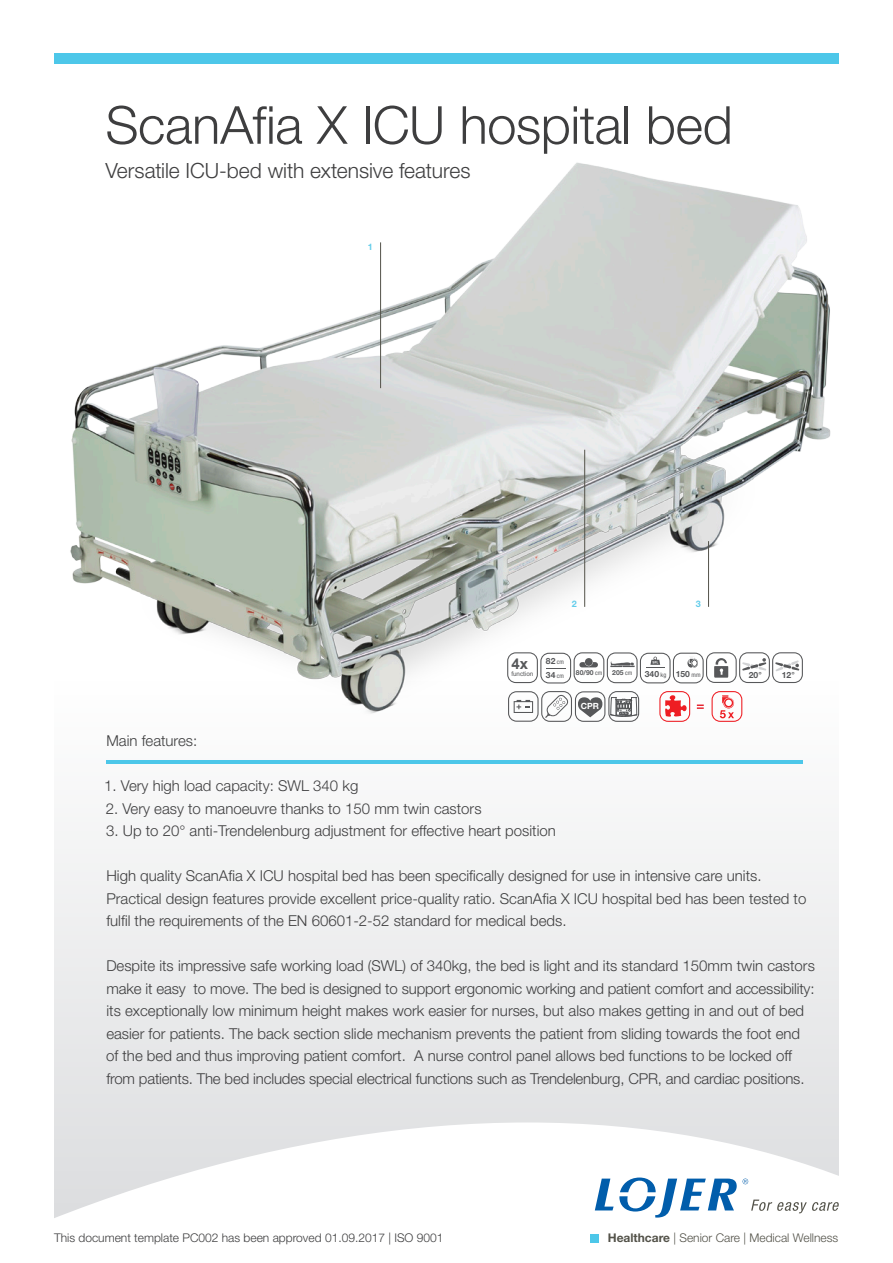
<style>
.page{position:relative;width:893px;height:1263px;background:#fff}
.page>*{position:absolute;margin:0;border:0;box-sizing:border-box;transform-origin:0 0}
.Pääotsikko{font:300 52.5px "Helvetica Neue LT Std";letter-spacing:-.01em;color:#3e3e3f}
.Pääotsikko-2{font:300 21px "Helvetica Neue LT Std";letter-spacing:-.005em;color:#3e3e3f}
.Taulukkoleipäteksti{font:300 15px "Helvetica Neue LT Std";color:#3e3e3f}
.t1{font:700 15px "Arial";color:#57585a}
.Taulukkoleipäteksti-2{font:300 12px "Helvetica Neue LT Std";color:#3e3e3f}
.Taulukkoleipäteksti-3{font:300 12px "Helvetica Neue LT Std";color:#535249}
.Leipäteksti__tasapal{font:700 9px "Helvetica Neue LT Std";color:#62ccea}
.Ominaisuudet_vasen{font:700 8.55px "Helvetica Neue LT Std";color:#57585a}
.Ominaisuudet_vasen-2{font:700 8.55px "Helvetica Neue LT Std";color:#fff}
.Ominaisuudet_vasen-3{font:700 6.75px "Helvetica Neue LT Std";color:#57585a}
.t2{font:6.3px "Arial";color:#57585a}
.s1{font-weight:400;font-stretch:condensed;font-size:6.3px}
.s2{font-weight:700}
</style>
<div class="page">
<svg style="left:54px;top:760px;width:785px;height:483px;fill:#eff0f1"></svg>
<div style="left:54px;top:53px;width:785px;height:11px;background:#4dc7e9"></div>
<svg style="left:751px;top:1199px;width:88px;height:14px"></svg>
<svg style="left:595px;top:1177px;width:142px;height:40px"></svg>
<svg style="left:743px;top:1178px;width:5px;height:6px"></svg>
<div style="left:590px;top:1234px;width:8px;height:8px;background:#4dc7e9"></div>
<hr style="left:107px;top:760px;width:696px;height:3px;background:#4dc7e9">
<img style="left:70px;top:162px;width:761px;height:554px">
<svg style="left:697px;top:704px;width:7px;height:5px"></svg>
<svg style="left:659px;top:691px;width:31px;height:31px"></svg>
<svg style="left:507px;top:652px;width:296px;height:31px"></svg>
<svg style="left:712px;top:691px;width:30px;height:31px"></svg>
<svg style="left:508px;top:691px;width:131px;height:31px"></svg>
<hr style="left:380px;top:242px;width:1px;height:146px;background:#535249">
<hr style="left:584px;top:450px;width:1px;height:157px;background:#535249">
<hr style="left:708px;top:541px;width:1px;height:66px;background:#535249">
<p class="Pääotsikko" style="left:105px;top:93px;width:629px">ScanAfia X ICU hospital bed</p>
<p class="Pääotsikko-2" style="left:105px;top:158px;width:367px">Versatile ICU-bed with extensive features</p>
<p class="Leipäteksti__tasapal" style="left:368px;top:241px;width:7px">1</p>
<p class="Leipäteksti__tasapal" style="left:572px;top:598px;width:7px">2</p>
<p class="Leipäteksti__tasapal" style="left:696px;top:598px;width:7px">3</p>
<p class="t1" style="left:511px;top:654px;width:18px">4x</p>
<p class="t2" style="left:511px;top:669px;width:23px">function</p>
<p class="Ominaisuudet_vasen" style="left:546px;top:656px;width:20px">82 <span class="s1">cm</span></p>
<p class="Ominaisuudet_vasen" style="left:546px;top:669px;width:20px">34 <span class="s1">cm</span></p>
<p class="Ominaisuudet_vasen" style="left:645px;top:668px;width:23px">340 <span class="s1">kg</span></p>
<p class="Ominaisuudet_vasen" style="left:676px;top:669px;width:26px">150 <span class="s1">mm</span></p>
<p class="Ominaisuudet_vasen" style="left:749px;top:669px;width:14px">20°</p>
<p class="Ominaisuudet_vasen" style="left:782px;top:669px;width:14px">12°</p>
<p class="Ominaisuudet_vasen-2" style="left:581px;top:700px;width:20px">CPR</p>
<p class="Ominaisuudet_vasen-3" style="left:576px;top:668px;width:28px">80/90 <span class="s1">cm</span></p>
<p class="Ominaisuudet_vasen-3" style="left:612px;top:669px;width:22px">205 <span class="s1">cm</span></p>
<p class="Taulukkoleipäteksti" style="left:106px;top:732px;width:92px">Main features:</p>
<p class="Taulukkoleipäteksti" style="left:104px;top:777px;width:256px">1. Very high load capacity: SWL 340 kg</p>
<p class="Taulukkoleipäteksti" style="left:106px;top:799px;width:377px">2. Very easy to manoeuvre thanks to 150 mm twin castors</p>
<p class="Taulukkoleipäteksti" style="left:106px;top:822px;width:451px">3. Up to 20° anti-Trendelenburg adjustment for effective heart position</p>
<p class="Taulukkoleipäteksti" style="left:106px;top:867px;width:657px">High quality ScanAfia X ICU hospital bed has been specifically designed for use in intensive care units.</p>
<p class="Taulukkoleipäteksti" style="left:106px;top:889px;width:701px">Practical design features provide excellent price-quality ratio. ScanAfia X ICU hospital bed has been tested to</p>
<p class="Taulukkoleipäteksti" style="left:106px;top:912px;width:462px">fulfil the requirements of the EN 60601-2-52 standard for medical beds.</p>
<p class="Taulukkoleipäteksti" style="left:106px;top:957px;width:710px">Despite its impressive safe working load (SWL) of 340kg, the bed is light and its standard 150mm twin castors</p>
<p class="Taulukkoleipäteksti" style="left:107px;top:979px;width:709px">make it easy to move. The bed is designed to support ergonomic working and patient comfort and accessibility:</p>
<p class="Taulukkoleipäteksti" style="left:107px;top:1002px;width:699px">its exceptionally low minimum height makes work easier for nurses, but also makes getting in and out of bed</p>
<p class="Taulukkoleipäteksti" style="left:106px;top:1024px;width:695px">easier for patients. The back section slide mechanism prevents the patient from sliding towards the foot end</p>
<p class="Taulukkoleipäteksti" style="left:106px;top:1047px;width:687px">of the bed and thus improving patient comfort. A nurse control panel allows bed functions to be locked off</p>
<p class="Taulukkoleipäteksti" style="left:106px;top:1069px;width:700px">from patients. The bed includes special electrical functions such as Trendelenburg, CPR, and cardiac positions.</p>
<p class="Taulukkoleipäteksti-2" style="left:54px;top:1230px;width:391px">This document template PC002 has been approved 01.09.2017 | ISO 9001</p>
<p class="Taulukkoleipäteksti-3" style="left:608px;top:1230px;width:232px"><span class="s2">Healthcare</span> | Senior Care | Medical Wellness</p>
</div>
